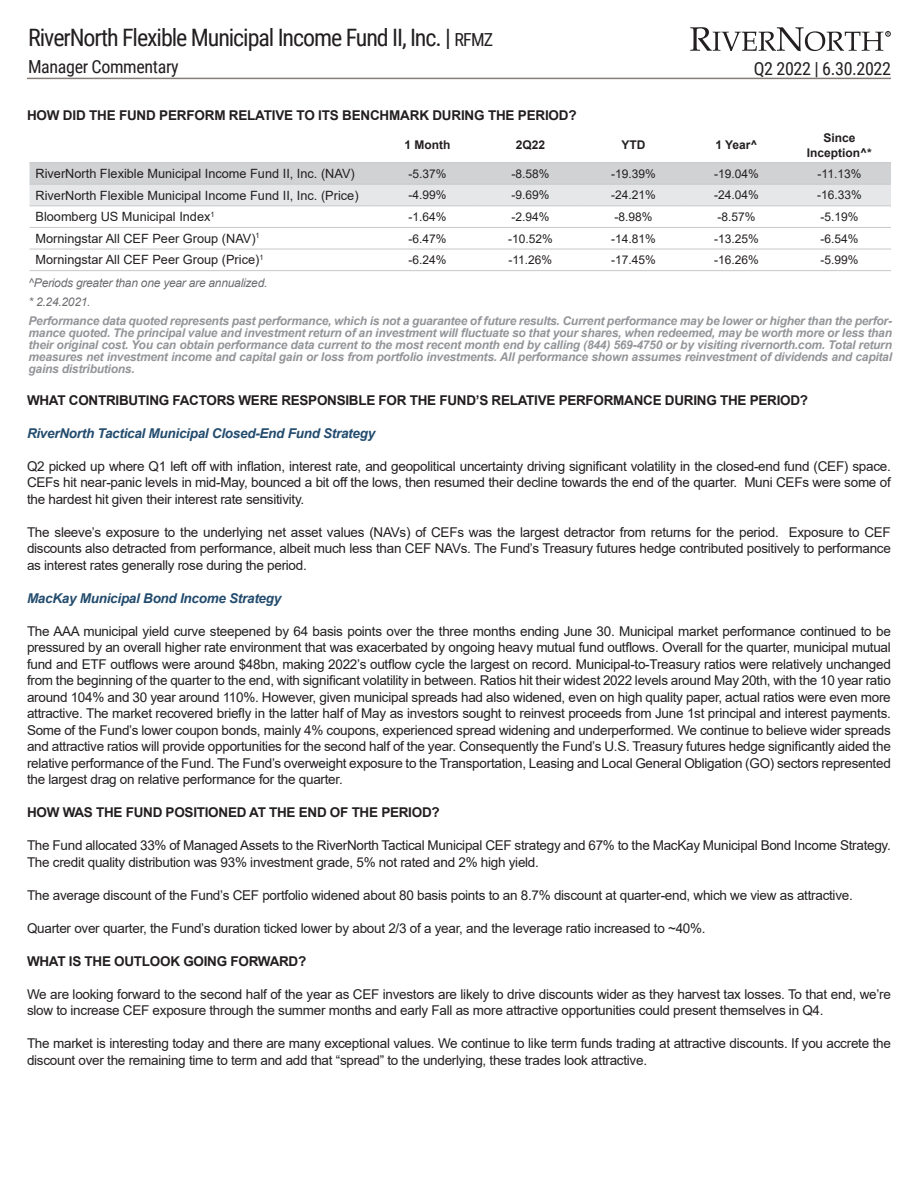
<style>
.page{position:relative;width:918px;height:1188px;background:#fff}
.page>*{position:absolute;margin:0;border:0;box-sizing:border-box;transform-origin:0 0}
.t1{font:24px "Roboto Condensed";letter-spacing:-.045em;color:#231f20}
.t2{font:18px "Roboto Condensed";letter-spacing:-.02em;color:#231f20}
.t3{font:13.5px/16.5px "Arial";letter-spacing:-.02em;color:#231f20;text-align:justify}
.t4{font:700 13.5px "Arial";letter-spacing:-.02em;color:#231f20}
.t5{font:italic 700 13.5px "Arial";letter-spacing:-.02em;color:#234c6e}
.t6{font:12.75px "Arial";color:#231f20}
.t7{font:italic 700 12px/12px "Arial";letter-spacing:-.02em;color:#939598;text-align:justify}
.t8{font:12px "Arial";color:#231f20}
.t9{font:italic 12px "Arial";letter-spacing:-.02em;color:#6c6d70}
.t10{font:700 12px/14.4px "Arial";color:#231f20;text-align:center}
.s1{font-size:18px}
</style>
<div class="page">
<svg style="left:30px;top:163px;width:861px;height:43px;background:#dadbdd"></svg>
<hr style="left:30px;top:162px;width:346px;height:1px;background:#c7c8ca">
<hr style="left:376px;top:162px;width:103px;height:1px;background:#c7c8ca">
<hr style="left:479px;top:162px;width:103px;height:1px;background:#c7c8ca">
<hr style="left:582px;top:162px;width:103px;height:1px;background:#c7c8ca">
<hr style="left:685px;top:162px;width:103px;height:1px;background:#c7c8ca">
<hr style="left:788px;top:162px;width:103px;height:1px;background:#c7c8ca">
<hr style="left:30px;top:184px;width:346px;height:1px;background:#c7c8ca">
<hr style="left:376px;top:184px;width:103px;height:1px;background:#c7c8ca">
<hr style="left:479px;top:184px;width:103px;height:1px;background:#c7c8ca">
<hr style="left:582px;top:184px;width:103px;height:1px;background:#c7c8ca">
<hr style="left:685px;top:184px;width:103px;height:1px;background:#c7c8ca">
<hr style="left:788px;top:184px;width:103px;height:1px;background:#c7c8ca">
<hr style="left:30px;top:206px;width:346px;height:1px;background:#c7c8ca">
<hr style="left:376px;top:206px;width:103px;height:1px;background:#c7c8ca">
<hr style="left:479px;top:206px;width:103px;height:1px;background:#c7c8ca">
<hr style="left:582px;top:206px;width:103px;height:1px;background:#c7c8ca">
<hr style="left:685px;top:206px;width:103px;height:1px;background:#c7c8ca">
<hr style="left:788px;top:206px;width:103px;height:1px;background:#c7c8ca">
<hr style="left:30px;top:227px;width:346px;height:1px;background:#c7c8ca">
<hr style="left:376px;top:227px;width:103px;height:1px;background:#c7c8ca">
<hr style="left:479px;top:227px;width:103px;height:1px;background:#c7c8ca">
<hr style="left:582px;top:227px;width:103px;height:1px;background:#c7c8ca">
<hr style="left:685px;top:227px;width:103px;height:1px;background:#c7c8ca">
<hr style="left:788px;top:227px;width:103px;height:1px;background:#c7c8ca">
<hr style="left:30px;top:249px;width:346px;height:1px;background:#c7c8ca">
<hr style="left:376px;top:249px;width:103px;height:1px;background:#c7c8ca">
<hr style="left:479px;top:249px;width:103px;height:1px;background:#c7c8ca">
<hr style="left:582px;top:249px;width:103px;height:1px;background:#c7c8ca">
<hr style="left:685px;top:249px;width:103px;height:1px;background:#c7c8ca">
<hr style="left:788px;top:249px;width:103px;height:1px;background:#c7c8ca">
<hr style="left:30px;top:270px;width:346px;height:1px;background:#c7c8ca">
<hr style="left:376px;top:270px;width:103px;height:1px;background:#c7c8ca">
<hr style="left:479px;top:270px;width:103px;height:1px;background:#c7c8ca">
<hr style="left:582px;top:270px;width:103px;height:1px;background:#c7c8ca">
<hr style="left:685px;top:270px;width:103px;height:1px;background:#c7c8ca">
<hr style="left:788px;top:270px;width:103px;height:1px;background:#c7c8ca">
<hr style="left:27px;top:78px;width:864px;height:1px;background:#857e7b">
<svg style="left:690px;top:27px;width:201px;height:24px"></svg>
<p class="t1" style="left:28px;top:20px;width:467px">RiverNorth Flexible Municipal Income Fund II, Inc. | <span class="s1">RFMZ</span></p>
<p class="t2" style="left:28px;top:54px;width:152px">Manager Commentary</p>
<p class="t2" style="left:754px;top:56px;width:139px">Q2 2022 | 6.30.2022</p>
<p class="t4" style="left:27px;top:106px;width:551px">HOW DID THE FUND PERFORM RELATIVE TO ITS BENCHMARK DURING THE PERIOD?</p>
<p class="t10" style="left:404px;top:138px;width:47px">1 Month</p>
<p class="t10" style="left:516px;top:138px;width:31px">2Q22</p>
<p class="t10" style="left:621px;top:138px;width:25px">YTD</p>
<p class="t10" style="left:715px;top:138px;width:44px">1 Year^</p>
<p class="t10" style="left:807px;top:131px;width:67px">Since<br>Inception^*</p>
<p class="t6" style="left:36px;top:165px;width:321px">RiverNorth Flexible Municipal Income Fund II, Inc. (NAV)</p>
<p class="t8" style="left:408px;top:165px;width:40px">-5.37%</p>
<p class="t8" style="left:511px;top:165px;width:40px">-8.58%</p>
<p class="t8" style="left:611px;top:165px;width:46px">-19.39%</p>
<p class="t8" style="left:714px;top:165px;width:46px">-19.04%</p>
<p class="t8" style="left:818px;top:165px;width:45px">-11.13%</p>
<p class="t6" style="left:36px;top:186px;width:325px">RiverNorth Flexible Municipal Income Fund II, Inc. (Price)</p>
<p class="t8" style="left:408px;top:187px;width:40px">-4.99%</p>
<p class="t8" style="left:511px;top:187px;width:40px">-9.69%</p>
<p class="t8" style="left:611px;top:187px;width:46px">-24.21%</p>
<p class="t8" style="left:714px;top:187px;width:46px">-24.04%</p>
<p class="t8" style="left:817px;top:187px;width:46px">-16.33%</p>
<p class="t6" style="left:36px;top:208px;width:181px">Bloomberg US Municipal Index<sup>1</sup></p>
<p class="t8" style="left:408px;top:209px;width:40px">-1.64%</p>
<p class="t8" style="left:511px;top:209px;width:40px">-2.94%</p>
<p class="t8" style="left:614px;top:209px;width:40px">-8.98%</p>
<p class="t8" style="left:717px;top:209px;width:40px">-8.57%</p>
<p class="t8" style="left:820px;top:209px;width:40px">-5.19%</p>
<p class="t6" style="left:36px;top:229px;width:226px">Morningstar All CEF Peer Group (NAV)<sup>1</sup></p>
<p class="t8" style="left:408px;top:230px;width:40px">-6.47%</p>
<p class="t8" style="left:508px;top:230px;width:46px">-10.52%</p>
<p class="t8" style="left:611px;top:230px;width:46px">-14.81%</p>
<p class="t8" style="left:714px;top:230px;width:46px">-13.25%</p>
<p class="t8" style="left:820px;top:230px;width:40px">-6.54%</p>
<p class="t6" style="left:36px;top:251px;width:230px">Morningstar All CEF Peer Group (Price)<sup>1</sup></p>
<p class="t8" style="left:408px;top:251px;width:40px">-6.24%</p>
<p class="t8" style="left:508px;top:251px;width:45px">-11.26%</p>
<p class="t8" style="left:611px;top:251px;width:46px">-17.45%</p>
<p class="t8" style="left:714px;top:251px;width:46px">-16.26%</p>
<p class="t8" style="left:820px;top:251px;width:40px">-5.99%</p>
<p class="t9" style="left:29px;top:275px;width:240px">^Periods greater than one year are annualized.</p>
<p class="t9" style="left:29px;top:294px;width:64px">* 2.24.2021.</p>
<p class="t7" style="left:29px;top:315px;width:865px">Performance data quoted represents past performance, which is not a guarantee of future results. Current performance may be lower or higher than the perfor&shy;mance quoted. The principal value and investment return of an investment will fluctuate so that your shares, when redeemed, may be worth more or less than their original cost. You can obtain performance data current to the most recent month end by calling (844) 569-4750 or by visiting rivernorth.com. Total return measures net investment income and capital gain or loss from portfolio investments. All performance shown assumes reinvestment of dividends and capital gains distributions.</p>
<p class="t4" style="left:27px;top:391px;width:783px">WHAT CONTRIBUTING FACTORS WERE RESPONSIBLE FOR THE FUND’S RELATIVE PERFORMANCE DURING THE PERIOD?</p>
<p class="t5" style="left:27px;top:424px;width:350px">RiverNorth Tactical Municipal Closed-End Fund Strategy</p>
<p class="t3" style="left:27px;top:458px;width:865px">Q2 picked up where Q1 left off with inflation, interest rate, and geopolitical uncertainty driving significant volatility in the closed-end fund (CEF) space.<br>CEFs hit near-panic levels in mid-May, bounced a bit off the lows, then resumed their decline towards the end of the quarter. Muni CEFs were some of the hardest hit given their interest rate sensitivity.</p>
<p class="t3" style="left:27px;top:524px;width:865px">The sleeve’s exposure to the underlying net asset values (NAVs) of CEFs was the largest detractor from returns for the period. Exposure to CEF discounts also detracted from performance, albeit much less than CEF NAVs. The Fund’s Treasury futures hedge contributed positively to performance as interest rates generally rose during the period.</p>
<p class="t5" style="left:27px;top:589px;width:256px">MacKay Municipal Bond Income Strategy</p>
<p class="t3" style="left:27px;top:623px;width:865px">The AAA municipal yield curve steepened by 64 basis points over the three months ending June 30. Municipal market performance continued to be pressured by an overall higher rate environment that was exacerbated by ongoing heavy mutual fund outflows. Overall for the quarter, municipal mutual fund and ETF outflows were around $48bn, making 2022’s outflow cycle the largest on record. Municipal-to-Treasury ratios were relatively unchanged from the beginning of the quarter to the end, with significant volatility in between. Ratios hit their widest 2022 levels around May 20th, with the 10 year ratio around 104% and 30 year around 110%. However, given municipal spreads had also widened, even on high quality paper, actual ratios were even more attractive. The market recovered briefly in the latter half of May as investors sought to reinvest proceeds from June 1st principal and interest payments.<br>Some of the Fund’s lower coupon bonds, mainly 4% coupons, experienced spread widening and underperformed. We continue to believe wider spreads and attractive ratios will provide opportunities for the second half of the year. Consequently the Fund’s U.S. Treasury futures hedge significantly aided the relative performance of the Fund. The Fund’s overweight exposure to the Transportation, Leasing and Local General Obligation (GO) sectors represented the largest drag on relative performance for the quarter.</p>
<p class="t4" style="left:27px;top:803px;width:414px">HOW WAS THE FUND POSITIONED AT THE END OF THE PERIOD?</p>
<p class="t3" style="left:27px;top:837px;width:865px">The Fund allocated 33% of Managed Assets to the RiverNorth Tactical Municipal CEF strategy and 67% to the MacKay Municipal Bond Income Strategy.<br>The credit quality distribution was 93% investment grade, 5% not rated and 2% high yield.</p>
<p class="t3" style="left:27px;top:887px;width:827px">The average discount of the Fund’s CEF portfolio widened about 80 basis points to an 8.7% discount at quarter-end, which we view as attractive.</p>
<p class="t3" style="left:27px;top:920px;width:680px">Quarter over quarter, the Fund’s duration ticked lower by about 2/3 of a year, and the leverage ratio increased to ~40%.</p>
<p class="t4" style="left:27px;top:952px;width:281px">WHAT IS THE OUTLOOK GOING FORWARD?</p>
<p class="t3" style="left:27px;top:986px;width:865px">We are looking forward to the second half of the year as CEF investors are likely to drive discounts wider as they harvest tax losses. To that end, we’re slow to increase CEF exposure through the summer months and early Fall as more attractive opportunities could present themselves in Q4.</p>
<p class="t3" style="left:27px;top:1035px;width:865px">The market is interesting today and there are many exceptional values. We continue to like term funds trading at attractive discounts. If you accrete the discount over the remaining time to term and add that “spread” to the underlying, these trades look attractive.</p>
</div>
